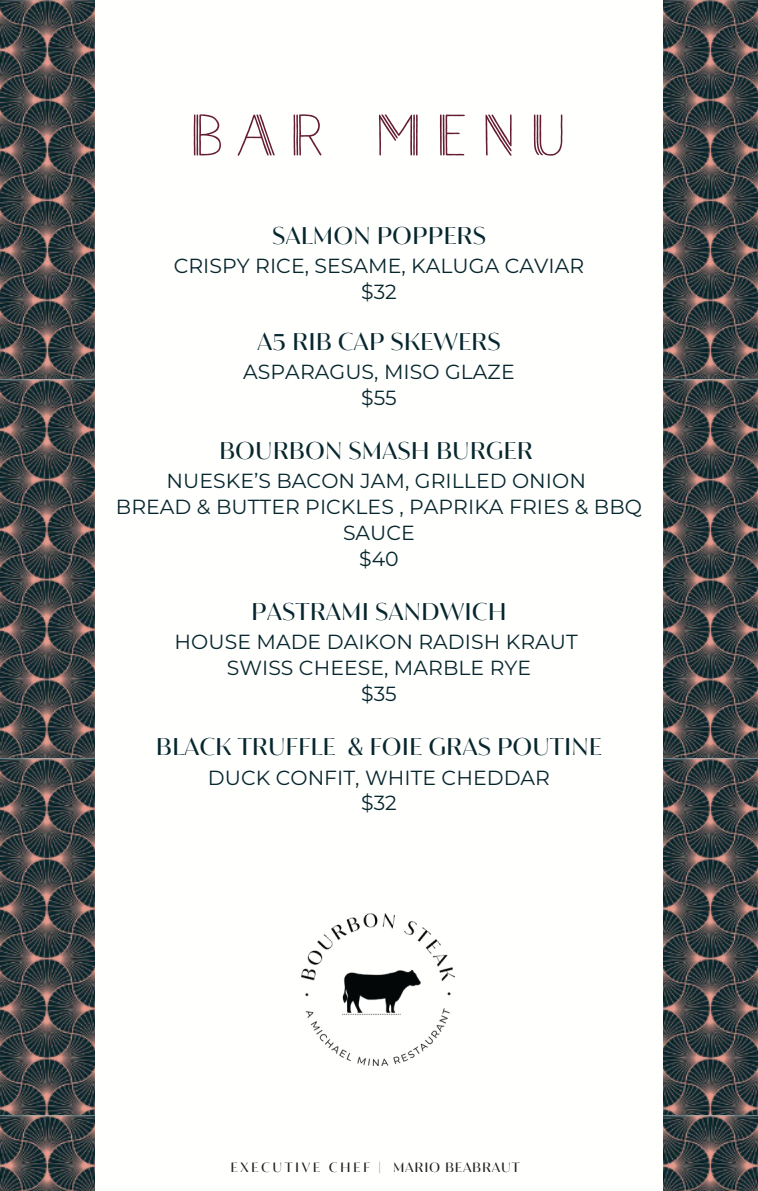
<style>
.page{position:relative;width:758px;height:1191px;background:#fff}
.page>*{position:absolute;margin:0;border:0;box-sizing:border-box;transform-origin:0 0}
.t1{font:54.3px "Naive Deco Sans Triple";letter-spacing:.235em;color:#651d32}
.t2{font:500 24.9px "Aguila";letter-spacing:.005em;color:#07272e}
.t3{font:20.4px/25.8px "Montserrat";letter-spacing:.005em;color:#07272e;text-align:center}
.t4{font:500 13.95px "Aguila";letter-spacing:.185em;color:#231f20}
.t5{font:500 13.95px "Aguila";letter-spacing:.055em;color:#231f20}
</style>
<div class="page">
<img style="left:0;top:0;width:95px;height:1114px">
<img style="left:0;top:1114px;width:95px;height:76px">
<img style="left:663px;top:0;width:94px;height:1114px">
<img style="left:663px;top:1114px;width:94px;height:76px">
<img style="left:301px;top:913px;width:153px;height:152px">
<p class="t1" style="left:189px;top:103px;width:379px">BAR MENU</p>
<p class="t2" style="left:272px;top:219px;width:215px">SALMON POPPERS</p>
<p class="t3" style="left:173px;top:253px;width:412px">CRISPY RICE, SESAME, KALUGA CAVIAR $32</p>
<p class="t2" style="left:257px;top:325px;width:245px">A5 RIB CAP SKEWERS</p>
<p class="t3" style="left:243px;top:359px;width:273px">ASPARAGUS, MISO GLAZE $55</p>
<p class="t2" style="left:219px;top:434px;width:315px">BOURBON SMASH BURGER</p>
<p class="t3" style="left:116px;top:468px;width:527px">NUESKE’S BACON JAM, GRILLED ONION<br>BREAD &amp; BUTTER PICKLES , PAPRIKA FRIES &amp; BBQ<br>SAUCE<br>$40</p>
<p class="t2" style="left:251px;top:595px;width:257px">PASTRAMI SANDWICH</p>
<p class="t3" style="left:174px;top:629px;width:404px">HOUSE MADE DAIKON RADISH KRAUT<br>SWISS CHEESE, MARBLE RYE<br>$35</p>
<p class="t2" style="left:156px;top:730px;width:447px">BLACK TRUFFLE &amp; FOIE GRAS POUTINE</p>
<p class="t3" style="left:208px;top:764px;width:343px">DUCK CONFIT, WHITE CHEDDAR $32</p>
<p class="t4" style="left:230px;top:1157px;width:152px">EXECUTIVE CHEF |</p>
<p class="t5" style="left:393px;top:1157px;width:128px">MARIO BEABRAUT</p>
</div>
